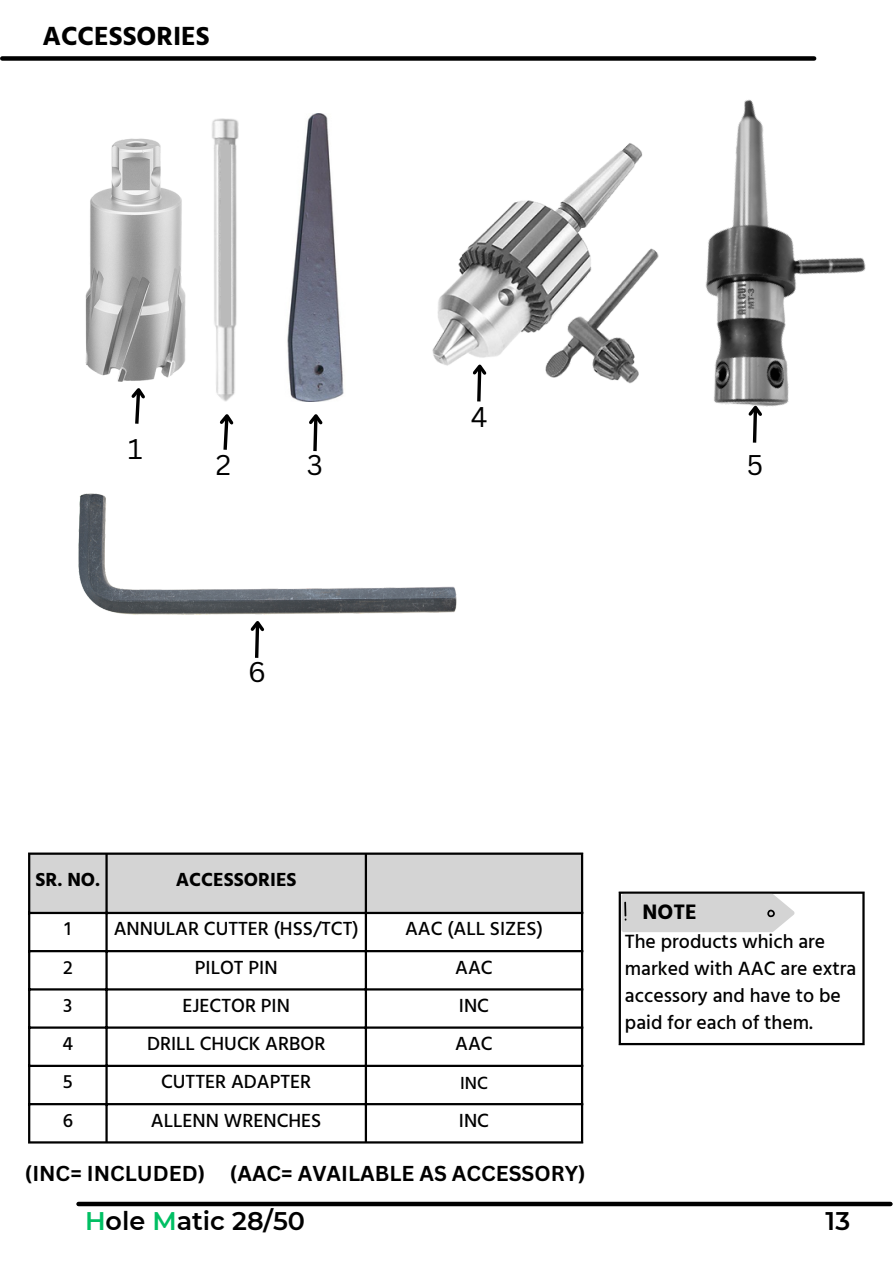
<style>
.page{position:relative;width:893px;height:1264px;background:#fff}
.page>*{position:absolute;margin:0;border:0;box-sizing:border-box;transform-origin:0 0}
.t1{font:27.75px "Canva Sans";color:#000}
.t2{font:700 27px "Hind";color:#000}
.t3{font:600 25.5px "Montserrat";color:#000}
.t4{font:700 21.45px "Hind";color:#000}
.t5{font:700 21px "Canva Sans";color:#000}
.t6{font:500 19.65px/26.8px "Hind";color:#000}
.t7{font:500 19.5px "Hind";color:#000}
.t8{font:700 19.5px "Hind";color:#000}
.t9{font:500 18px "Hind";color:#000}
.s1{color:#00bf63}
</style>
<div class="page">
<div style="left:2px;top:56px;width:812px;height:5px;background:#000"></div>
<div style="left:78px;top:1201px;width:812px;height:5px;background:#000"></div>
<img style="left:212px;top:118px;width:27px;height:284px">
<div style="left:221px;top:146px;width:10px;height:179px;background:#bababa"></div>
<img style="left:287px;top:113px;width:57px;height:288px">
<img style="left:432px;top:195px;width:138px;height:183px">
<img style="left:570px;top:99px;width:296px;height:308px">
<svg style="left:219px;top:414px;width:15px;height:36px"></svg>
<svg style="left:309px;top:414px;width:14px;height:38px"></svg>
<svg style="left:469px;top:360px;width:20px;height:42px"></svg>
<img style="left:85px;top:138px;width:101px;height:244px">
<svg style="left:745px;top:401px;width:20px;height:42px"></svg>
<svg style="left:255px;top:631px;width:8px;height:27px"></svg>
<div style="left:30px;top:854px;width:551px;height:57px;background:#d4d4d4"></div>
<hr style="left:28px;top:854px;width:2px;height:287px;background:#000">
<hr style="left:105px;top:854px;width:3px;height:287px;background:#000">
<hr style="left:365px;top:854px;width:2px;height:287px;background:#000">
<hr style="left:581px;top:854px;width:2px;height:287px;background:#000">
<hr style="left:28px;top:852px;width:555px;height:2px;background:#000">
<hr style="left:28px;top:911px;width:555px;height:3px;background:#000">
<hr style="left:28px;top:950px;width:555px;height:2px;background:#000">
<hr style="left:28px;top:988px;width:555px;height:2px;background:#000">
<hr style="left:28px;top:1026px;width:555px;height:2px;background:#000">
<hr style="left:28px;top:1064px;width:555px;height:2px;background:#000">
<hr style="left:28px;top:1102px;width:555px;height:3px;background:#000">
<hr style="left:28px;top:1141px;width:555px;height:2px;background:#000">
<svg style="left:131px;top:388px;width:14px;height:36px"></svg>
<img style="left:78px;top:493px;width:379px;height:138px">
<hr style="left:618px;top:893px;width:3px;height:149px;background:#000">
<hr style="left:862px;top:893px;width:2px;height:149px;background:#000">
<hr style="left:618px;top:891px;width:246px;height:2px;background:#000">
<hr style="left:618px;top:1042px;width:246px;height:3px;background:#000">
<svg style="left:621px;top:893px;width:173px;height:39px;background:#d0d0d0"></svg>
<p class="t2" style="left:42px;top:20px;width:169px">ACCESSORIES</p>
<p class="t1" style="left:128px;top:429px;width:16px">1</p>
<p class="t1" style="left:216px;top:445px;width:17px">2</p>
<p class="t1" style="left:307px;top:445px;width:18px">3</p>
<p class="t1" style="left:248px;top:652px;width:19px">6</p>
<p class="t1" style="left:471px;top:397px;width:18px">4</p>
<p class="t1" style="left:746px;top:445px;width:18px">5</p>
<p class="t8" style="left:35px;top:868px;width:66px">SR. NO.</p>
<p class="t8" style="left:176px;top:868px;width:122px">ACCESSORIES</p>
<p class="t7" style="left:65px;top:917px;width:8px">1</p>
<p class="t7" style="left:114px;top:917px;width:246px">ANNULAR CUTTER (HSS/TCT)</p>
<p class="t7" style="left:405px;top:917px;width:139px">AAC (ALL SIZES)</p>
<p class="t7" style="left:63px;top:955px;width:11px">2</p>
<p class="t7" style="left:195px;top:955px;width:84px">PILOT PIN</p>
<p class="t7" style="left:455px;top:955px;width:39px">AAC</p>
<p class="t7" style="left:63px;top:993px;width:11px">3</p>
<p class="t7" style="left:182px;top:993px;width:109px">EJECTOR PIN</p>
<p class="t7" style="left:459px;top:993px;width:32px">INC</p>
<p class="t7" style="left:63px;top:1031px;width:12px">4</p>
<p class="t7" style="left:147px;top:1031px;width:180px">DRILL CHUCK ARBOR</p>
<p class="t7" style="left:455px;top:1031px;width:39px">AAC</p>
<p class="t7" style="left:63px;top:1070px;width:11px">5</p>
<p class="t7" style="left:161px;top:1070px;width:152px">CUTTER ADAPTER</p>
<p class="t9" style="left:460px;top:1072px;width:29px">INC</p>
<p class="t7" style="left:63px;top:1108px;width:12px">6</p>
<p class="t7" style="left:151px;top:1108px;width:172px">ALLENN WRENCHES</p>
<p class="t7" style="left:459px;top:1108px;width:32px">INC</p>
<p class="t5" style="left:25px;top:1158px;width:562px">(INC= INCLUDED) (AAC= AVAILABLE AS ACCESSORY)</p>
<p class="t4" style="left:642px;top:899px;width:56px">NOTE</p>
<p class="t6" style="left:625px;top:928px;width:233px">The products which are marked with AAC are extra accessory and have to be paid for each of them.</p>
<p class="t3" style="left:85px;top:1205px;width:221px"><span class="s1">H</span>ole <span class="s1">M</span>atic 28/50</p>
<p class="t3" style="left:825px;top:1205px;width:26px">13</p>
</div>
